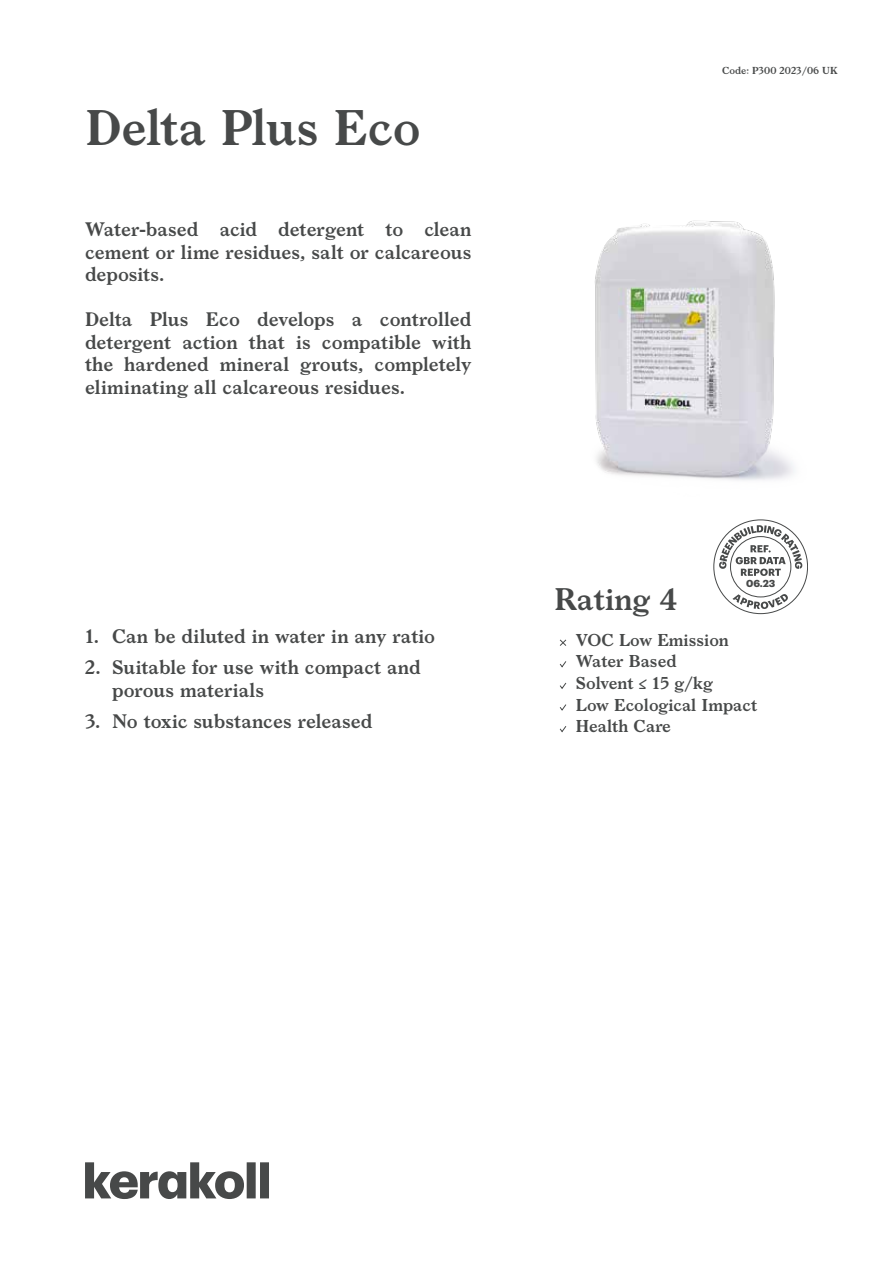
<style>
.page{position:relative;width:893px;height:1263px;background:#fff}
.page>*{position:absolute;margin:0;border:0;box-sizing:border-box;transform-origin:0 0}
.t1{font:600 48px "Larish Neue";letter-spacing:-.005em;color:#474949}
.t2{font:600 30px "Larish Neue";color:#474949}
.t3{font:600 18.75px/22.5px "Larish Neue";color:#474949;text-align:justify}
.t4{font:600 16.5px/21.6px "Larish Neue";color:#474949}
.t5{font:700 10.05px "Graphik";color:#474949}
.t6{font:600 9.75px "Larish Neue";color:#474949}
</style>
<div class="page">
<svg style="left:713px;top:519px;width:95px;height:95px"></svg>
<svg style="left:85px;top:1162px;width:184px;height:37px"></svg>
<svg style="left:559px;top:639px;width:8px;height:7px"></svg>
<svg style="left:559px;top:661px;width:8px;height:7px"></svg>
<svg style="left:560px;top:682px;width:7px;height:7px"></svg>
<svg style="left:559px;top:704px;width:8px;height:7px"></svg>
<svg style="left:559px;top:726px;width:8px;height:7px"></svg>
<img style="left:594px;top:220px;width:201px;height:261px">
<h1 class="t1" style="left:85px;top:91px;width:337px">Delta Plus Eco</h1>
<p class="t3" style="left:85px;top:217px;width:388px">Water-based acid detergent to clean cement or lime residues, salt or calcareous deposits.</p>
<p class="t3" style="left:85px;top:307px;width:388px">Delta Plus Eco develops a controlled detergent action that is compatible with the hardened mineral grouts, completely eliminating all calcareous residues.</p>
<p class="t3" style="left:85px;top:624px;width:352px">1. Can be diluted in water in any ratio</p>
<p class="t3" style="left:112px;top:655px;width:310px;text-indent:-27px">2. Suitable for use with compact and porous materials</p>
<p class="t3" style="left:85px;top:708px;width:289px">3. No toxic substances released</p>
<p class="t6" style="left:722px;top:63px;width:117px">Code: P300 2023/06 UK</p>
<p class="t5" style="left:746px;top:575px;width:31px">06.23</p>
<h2 class="t2" style="left:554px;top:576px;width:125px">Rating 4</h2>
<p class="t4" style="left:576px;top:628px;width:183px">VOC Low Emission<br>Water Based<br>Solvent ≤ 15 g/kg<br>Low Ecological Impact<br>Health Care</p>
</div>
